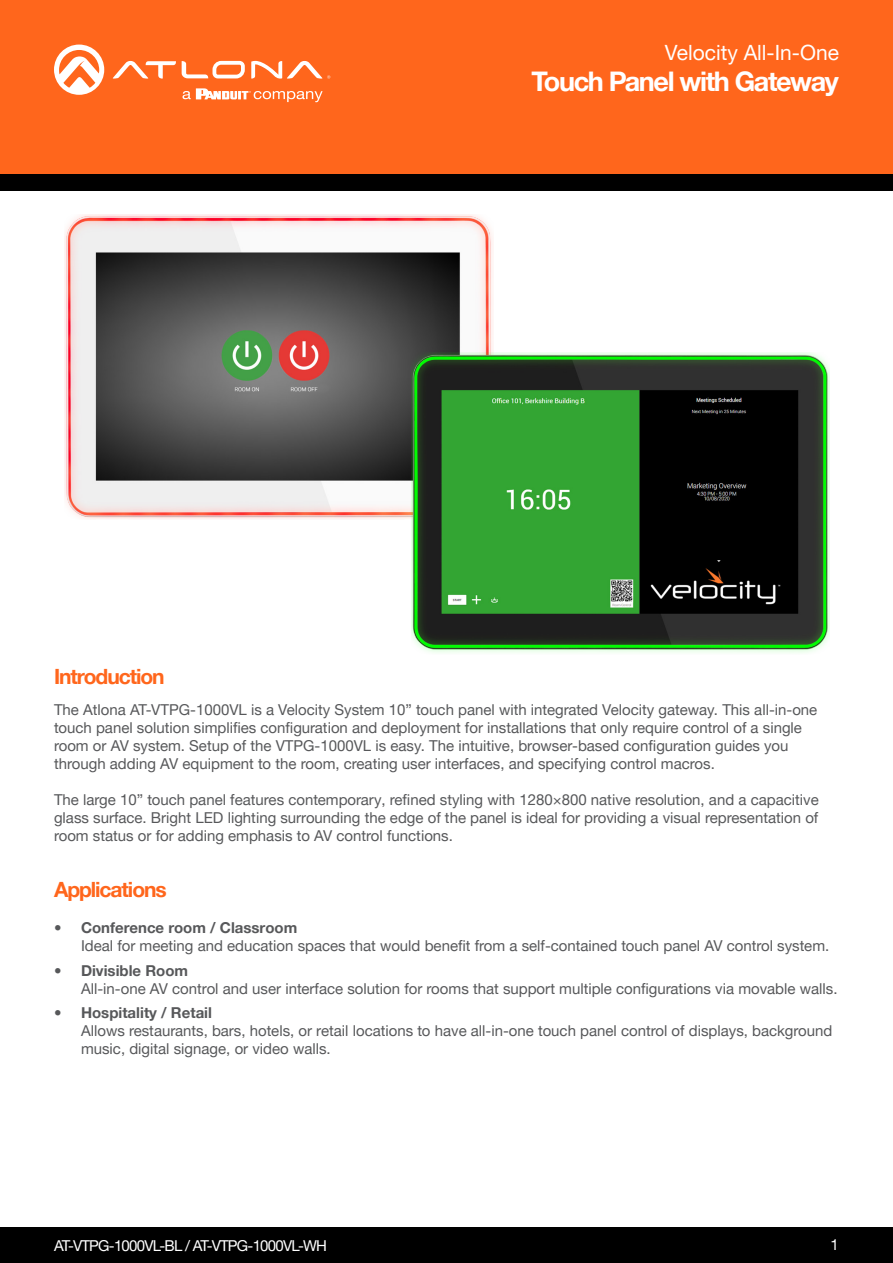
<style>
.page{position:relative;width:893px;height:1263px;background:#fff}
.page>*{position:absolute;margin:0;border:0;box-sizing:border-box;transform-origin:0 0}
.t1{font:700 27px "Helvetica Neue LTW1 G";letter-spacing:-.05em;color:#fff}
.Product_Type_First_P{font:700 21px "Helvetica Neue LTW1 G";letter-spacing:-.05em;color:#ff661c}
.t2{font:21px "Helvetica Neue LTW1 G";color:#fff}
.General_Text{font:15px/18px "Helvetica Neue LTW1 G";color:#57585a}
.t3{font:15px "Helvetica Neue LTW1 G";letter-spacing:-.05em;color:#fff}
.s1{font-weight:700}
</style>
<div class="page">
<div style="left:0;top:1227px;width:893px;height:36px;background:#000"></div>
<div style="left:0;top:0;width:893px;height:174px;background:#ff661c"></div>
<div style="left:0;top:174px;width:893px;height:17px;background:#000"></div>
<svg style="left:182px;top:61px;width:63px;height:17px"></svg>
<svg style="left:113px;top:61px;width:63px;height:18px"></svg>
<svg style="left:251px;top:61px;width:79px;height:18px"></svg>
<svg style="left:54px;top:45px;width:50px;height:50px"></svg>
<svg style="left:183px;top:88px;width:140px;height:14px"></svg>
<img style="left:64px;top:215px;width:429px;height:304px">
<img style="left:411px;top:352px;width:419px;height:301px">
<h2 class="t2" style="left:665px;top:39px;width:176px">Velocity All-In-One</h2>
<p class="Product_Type_First_P" style="left:54px;top:663px;width:112px">Introduction</p>
<h1 class="t1" style="left:532px;top:65px;width:309px">Touch Panel with Gateway</h1>
<p class="General_Text" style="left:54px;top:701px;width:765px">The Atlona AT-VTPG-1000VL is a Velocity System 10” touch panel with integrated Velocity gateway. This all-in-one touch panel solution simplifies configuration and deployment for installations that only require control of a single room or AV system. Setup of the VTPG-1000VL is easy. The intuitive, browser-based configuration guides you through adding AV equipment to the room, creating user interfaces, and specifying control macros.</p>
<p class="General_Text" style="left:54px;top:791px;width:766px;text-align:justify">The large 10” touch panel features contemporary, refined styling with 1280×800 native resolution, and a capacitive glass surface. Bright LED lighting surrounding the edge of the panel is ideal for providing a visual representation of room status or for adding emphasis to AV control functions.</p>
<p class="Product_Type_First_P" style="left:54px;top:876px;width:114px">Applications</p>
<p class="General_Text" style="left:81px;top:918px;width:750px;text-indent:-27px"><span class="s1">• Conference room / Classroom<br></span>Ideal for meeting and education spaces that would benefit from a self-contained touch panel AV control system.</p>
<p class="General_Text" style="left:81px;top:961px;width:758px;text-indent:-27px"><span class="s1">• Divisible Room<br></span>All-in-one AV control and user interface solution for rooms that support multiple configurations via movable walls.</p>
<p class="General_Text" style="left:81px;top:1004px;width:753px;text-indent:-27px"><span class="s1">• Hospitality / Retail<br></span>Allows restaurants, bars, hotels, or retail locations to have all-in-one touch panel control of displays, background music, digital signage, or video walls.</p>
<p class="t3" style="left:54px;top:1236px;width:275px">AT-VTPG-1000VL-BL / AT-VTPG-1000VL-WH</p>
<p class="t3" style="left:831px;top:1235px;width:10px">1</p>
</div>
